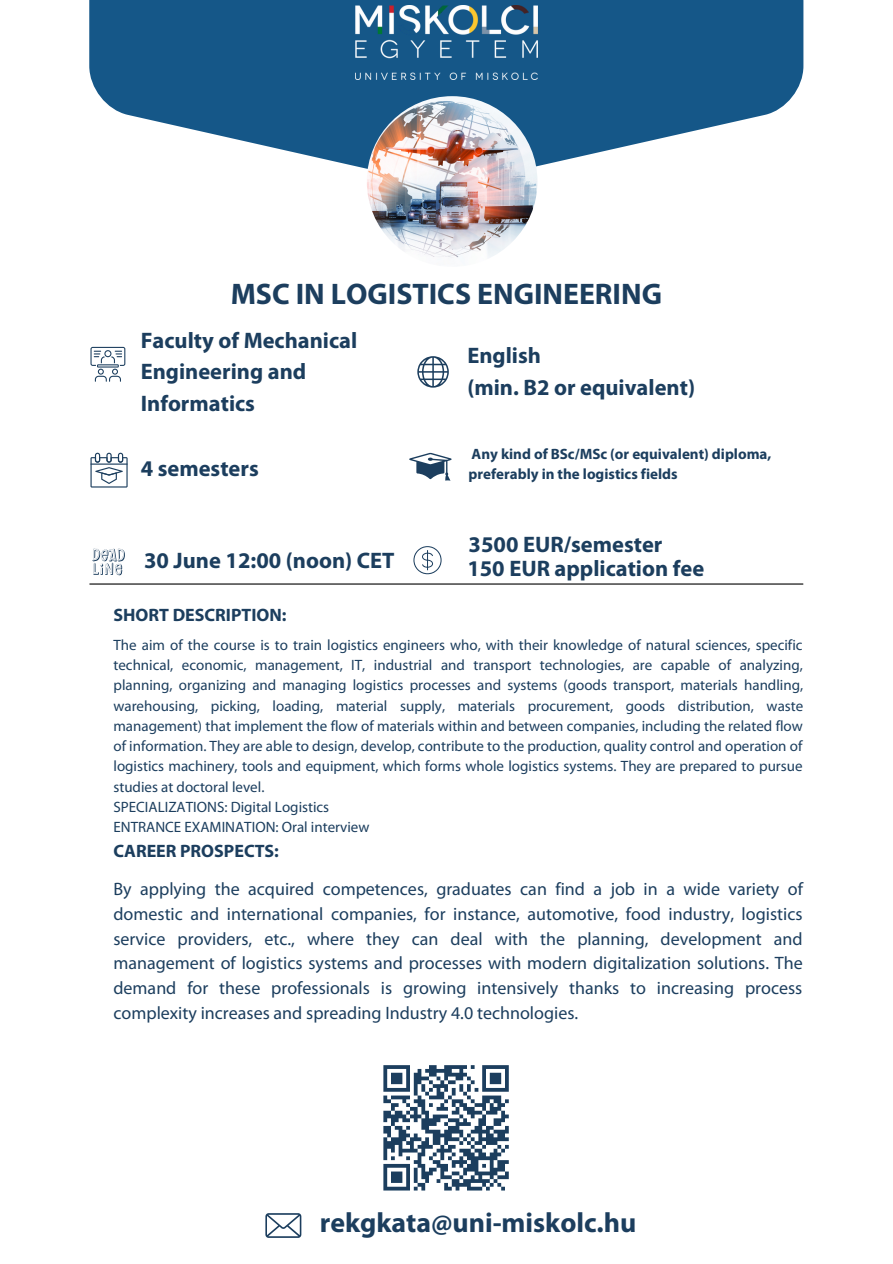
<style>
.page{position:relative;width:893px;height:1264px;background:#fff}
.page>*{position:absolute;margin:0;border:0;box-sizing:border-box;transform-origin:0 0}
.t1{font:700 29.85px "Myriad Pro";color:#1c3e5e}
.t2{font:700 27.9px "Myriad Pro";color:#1c3e5e}
.t3{font:700 22.5px/31.5px "Myriad Pro";color:#1c3e5e}
.t4{font:18px/24.8px "Myriad Pro";color:#1c3e5e;text-align:justify}
.t5{font:700 18px "Myriad Pro";color:#1c3e5e}
.t6{font:15px/20.2px "Myriad Pro";color:#1c3e5e}
.t7{font:700 15px/20.2px "Myriad Pro";color:#1c3e5e}
</style>
<div class="page">
<svg style="left:89px;top:0;width:714px;height:182px;fill:#155788"></svg>
<img style="left:367px;top:96px;width:170px;height:171px;border-radius:50%">
<hr style="left:90px;top:583px;width:712px;height:1px;background:#000">
<svg style="left:417px;top:356px;width:32px;height:31px"></svg>
<svg style="left:413px;top:546px;width:28px;height:28px"></svg>
<svg style="left:409px;top:453px;width:43px;height:28px"></svg>
<svg style="left:90px;top:452px;width:38px;height:35px"></svg>
<svg style="left:90px;top:347px;width:35px;height:35px"></svg>
<img style="left:355px;top:5px;width:182px;height:74px">
<svg style="left:92px;top:548px;width:33px;height:28px"></svg>
<svg style="left:265px;top:1213px;width:36px;height:24px"></svg>
<svg style="left:383px;top:1065px;width:126px;height:126px"></svg>
<h1 class="t1" style="left:231px;top:281px;width:433px">MSC IN LOGISTICS ENGINEERING</h1>
<h3 class="t3" style="left:141px;top:326px;width:218px">Faculty of Mechanical<br>Engineering and<br>Informatics</h3>
<h3 class="t3" style="left:141px;top:454px;width:120px">4 semesters</h3>
<h3 class="t3" style="left:144px;top:546px;width:252px">30 June 12:00 (noon) CET</h3>
<h3 class="t3" style="left:467px;top:342px;width:229px">English<br>(min. B2 or equivalent)</h3>
<p class="t7" style="left:468px;top:445px;width:304px">Any kind of BSc/MSc (or equivalent) diploma, preferably in the logistics fields</p>
<h3 class="t3" style="left:467px;top:535px;width:238px;line-height:23.1px">3500 EUR/semester<br>150 EUR application fee</h3>
<p class="t5" style="left:113px;top:607px;width:174px">SHORT DESCRIPTION:</p>
<p class="t6" style="left:113px;top:636px;width:691px">The aim of the course is to train logistics engineers who, with their knowledge of natural sciences, specific technical, economic, management, IT, industrial and transport technologies, are capable of analyzing, planning, organizing and managing logistics processes and systems (goods transport, materials handling, warehousing, picking, loading, material supply, materials procurement, goods distribution, waste management) that implement the flow of materials within and between companies, including the related flow of information. They are able to design, develop, contribute to the production, quality control and operation of logistics machinery, tools and equipment, which forms whole logistics systems. They are prepared to pursue studies at doctoral level.<br>SPECIALIZATIONS: Digital Logistics<br>ENTRANCE EXAMINATION: Oral interview</p>
<p class="t5" style="left:113px;top:843px;width:167px">CAREER PROSPECTS:</p>
<p class="t4" style="left:113px;top:878px;width:691px">By applying the acquired competences, graduates can find a job in a wide variety of domestic and international companies, for instance, automotive, food industry, logistics service providers, etc., where they can deal with the planning, development and management of logistics systems and processes with modern digitalization solutions. The demand for these professionals is growing intensively thanks to increasing process complexity increases and spreading Industry 4.0 technologies.</p>
<h2 class="t2" style="left:320px;top:1211px;width:318px">rekgkata@uni-miskolc.hu</h2>
</div>
